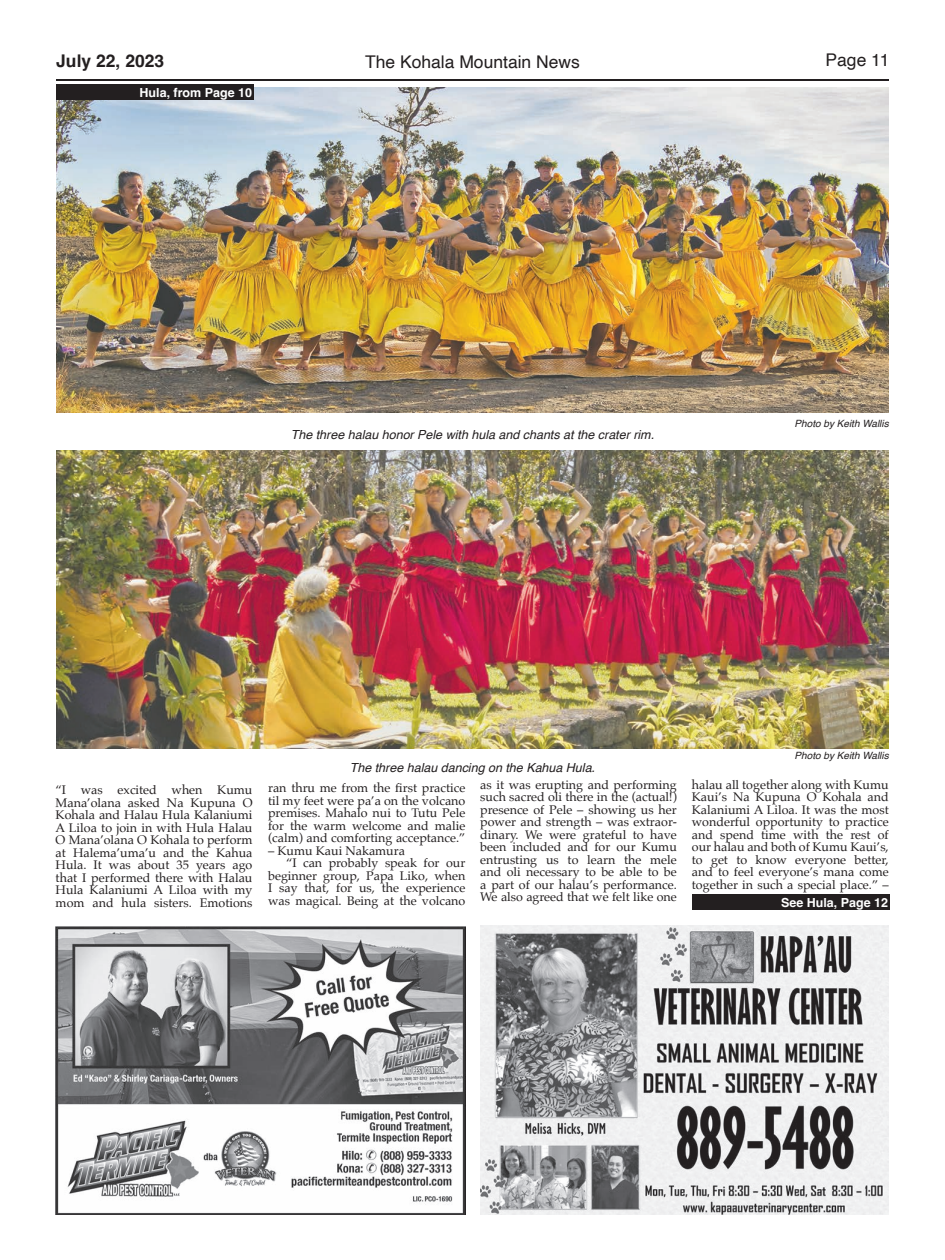
<style>
.page{position:relative;width:945px;height:1260px;background:#fff}
.page>*{position:absolute;margin:0;border:0;box-sizing:border-box;transform-origin:0 0}
.t1{font:17.5px "Helvetica";color:#231f20}
.t2{font:700 17.5px "Helvetica";color:#231f20}
.t3{font:12.5px/12.5px "Palatino";color:#231f20;text-align:justify}
.t4{font:italic 12.5px "Helvetica";color:#231f20}
.t5{font:700 12.5px "Helvetica";color:#fff}
.t6{font:italic 10px "Helvetica";color:#231f20}
</style>
<div class="page">
<img style="left:56px;top:87px;width:833px;height:325px">
<hr style="left:56px;top:79px;width:833px;height:1px;background:#231f20">
<div style="left:56px;top:84px;width:197px;height:16px;background:#231f20"></div>
<img style="left:480px;top:925px;width:408px;height:290px">
<img style="left:56px;top:927px;width:409px;height:288px">
<img style="left:56px;top:451px;width:833px;height:297px">
<div style="left:692px;top:894px;width:198px;height:16px;background:#231f20"></div>
<h1 class="t2" style="left:56px;top:53px;width:109px">July 22, 2023</h1>
<h1 class="t1" style="left:365px;top:48px;width:216px">The Kohala Mountain News</h1>
<h1 class="t1" style="left:826px;top:47px;width:65px">Page 11</h1>
<p class="t5" style="left:140px;top:87px;width:114px">Hula, from Page 10</p>
<p class="t4" style="left:291px;top:425px;width:365px">The three halau honor Pele with hula and chants at the crater rim.</p>
<p class="t4" style="left:350px;top:757px;width:247px">The three halau dancing on the Kahua Hula.</p>
<p class="t6" style="left:795px;top:416px;width:96px">Photo by Keith Wallis</p>
<p class="t6" style="left:795px;top:748px;width:96px">Photo by Keith Wallis</p>
<p class="t3" style="left:56px;top:784px;width:198px">“I was excited when Kumu Mana’olana asked Na Kupuna O Kohala and Halau Hula Kalaniumi A Liloa to join in with Hula Halau O Mana’olana O Kohala to perform at Halema’uma’u and the Kahua Hula. It was about 35 years ago that I performed there with Halau Hula Kalaniumi A Liloa with my mom and hula sisters. Emotions</p>
<p class="t3" style="left:268px;top:782px;width:199px">ran thru me from the first practice til my feet were pa’a on the volcano premises. Mahalo nui to Tutu Pele for the warm welcome and malie (calm) and comforting acceptance.”</p>
<p class="t3" style="left:268px;top:844px;width:138px">– Kumu Kaui Nakamura</p>
<p class="t3" style="left:286px;top:857px;width:181px">“I can probably speak for our</p>
<p class="t3" style="left:268px;top:869px;width:199px">beginner group, Papa Liko, when</p>
<p class="t3" style="left:268px;top:882px;width:199px">I say that, for us, the experience</p>
<p class="t3" style="left:268px;top:894px;width:199px">was magical. Being at the volcano</p>
<p class="t3" style="left:480px;top:778px;width:198px">as it was erupting and performing such sacred oli there in the (actual!) presence of Pele – showing us her power and strength – was extraor&shy;dinary. We were grateful to have been included and for our Kumu entrusting us to learn the mele and oli necessary to be able to be a part of our halau’s performance.<br>We also agreed that we felt like one</p>
<p class="t3" style="left:692px;top:778px;width:198px">halau all together along with Kumu Kaui’s Na Kupuna O Kohala and Kalaniumi A Liloa. It was the most wonderful opportunity to practice and spend time with the rest of our halau and both of Kumu Kaui’s, to get to know everyone better, and to feel everyone’s mana come together in such a special place.” –</p>
<p class="t5" style="left:781px;top:897px;width:108px">See Hula, Page 12</p>
</div>
